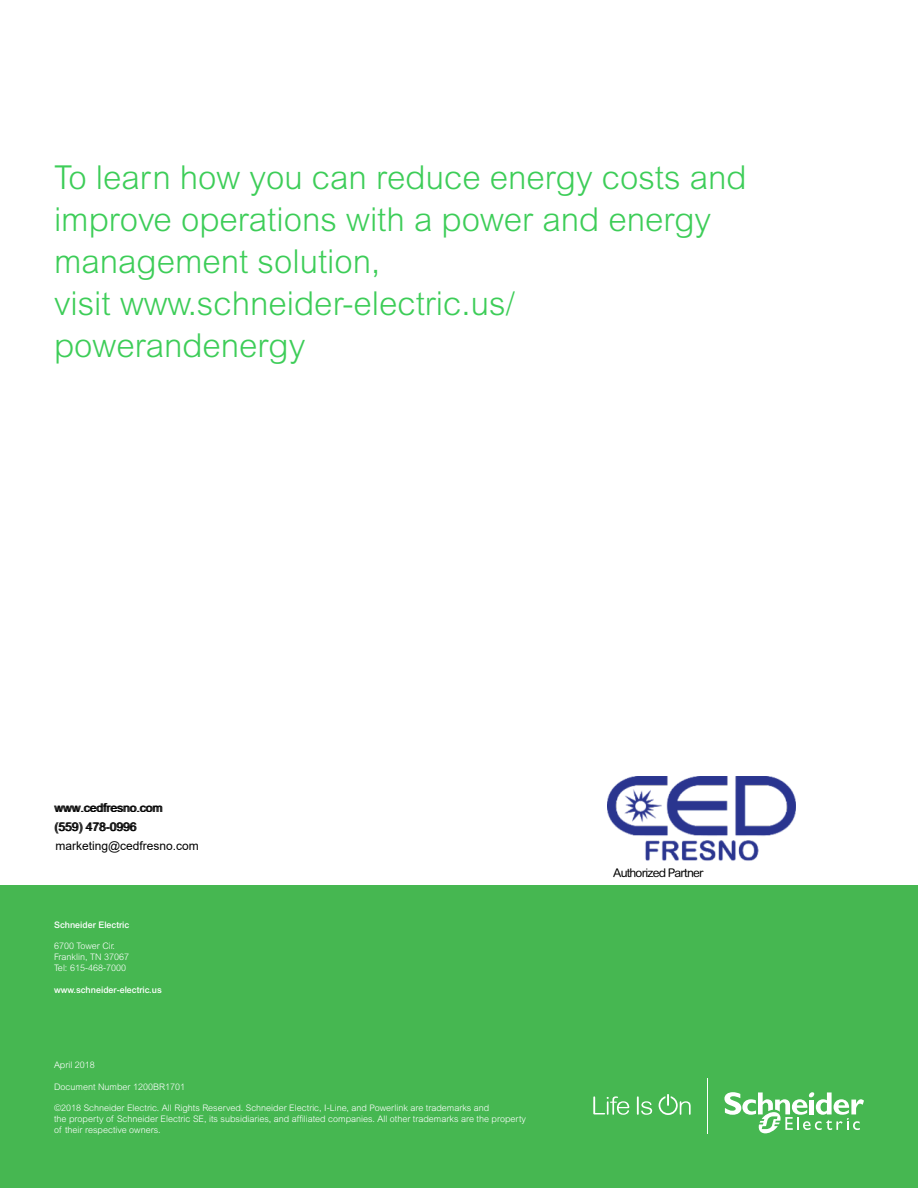
<style>
.page{position:relative;width:918px;height:1188px;background:#fff}
.page>*{position:absolute;margin:0;border:0;box-sizing:border-box;transform-origin:0 0}
.t1{font:300 33px/42px "Arial MT Std";color:#3dcd58}
.t2{font:12px/19px "Arial";color:#000}
.t3{font:12px "Arial Rounded MT Std";letter-spacing:-.07em;color:#000}
.t4{font:300 9px/10.8px "Arial MT Std";color:#fff}
.t5{font:500 9px "Arial MT Std";color:#fff}
</style>
<div class="page">
<div style="left:0;top:886px;width:918px;height:302px;background:#46b751"></div>
<svg style="left:593px;top:1096px;width:36px;height:19px"></svg>
<svg style="left:637px;top:1096px;width:15px;height:19px"></svg>
<svg style="left:659px;top:1094px;width:32px;height:21px"></svg>
<svg style="left:724px;top:1092px;width:140px;height:42px"></svg>
<hr style="left:707px;top:1078px;width:1px;height:56px;background:#fff">
<img style="left:607px;top:776px;width:188px;height:85px">
<h1 class="t1" style="left:54px;top:157px;width:694px">To learn how you can reduce energy costs and improve operations with a power and energy management solution,<br>visit www.schneider-electric.us/ powerandenergy</h1>
<h2 class="t2" style="left:55px;top:798px;width:110px">www.cedfresno.com (559) 478-0996</h2>
<h2 class="t2" style="left:55px;top:836px;width:145px">marketing@cedfresno.com</h2>
<p class="t5" style="left:54px;top:919px;width:77px">Schneider Electric</p>
<p class="t4" style="left:54px;top:941px;width:77px">6700 Tower Cir.<br>Franklin, TN 37067<br>Tel: 615-468-7000</p>
<p class="t5" style="left:54px;top:984px;width:109px">www.schneider-electric.us</p>
<p class="t4" style="left:54px;top:1060px;width:42px">April 2018</p>
<p class="t4" style="left:54px;top:1081px;width:133px">Document Number 1200BR1701</p>
<p class="t4" style="left:54px;top:1103px;width:474px">©2018 Schneider Electric. All Rights Reserved. Schneider Electric, I-Line, and Powerlink are trademarks and<br>the property of Schneider Electric SE, its subsidiaries, and affiliated companies. All other trademarks are the property of their respective owners.</p>
<h2 class="t3" style="left:613px;top:866px;width:92px">Authorized Partner</h2>
</div>
